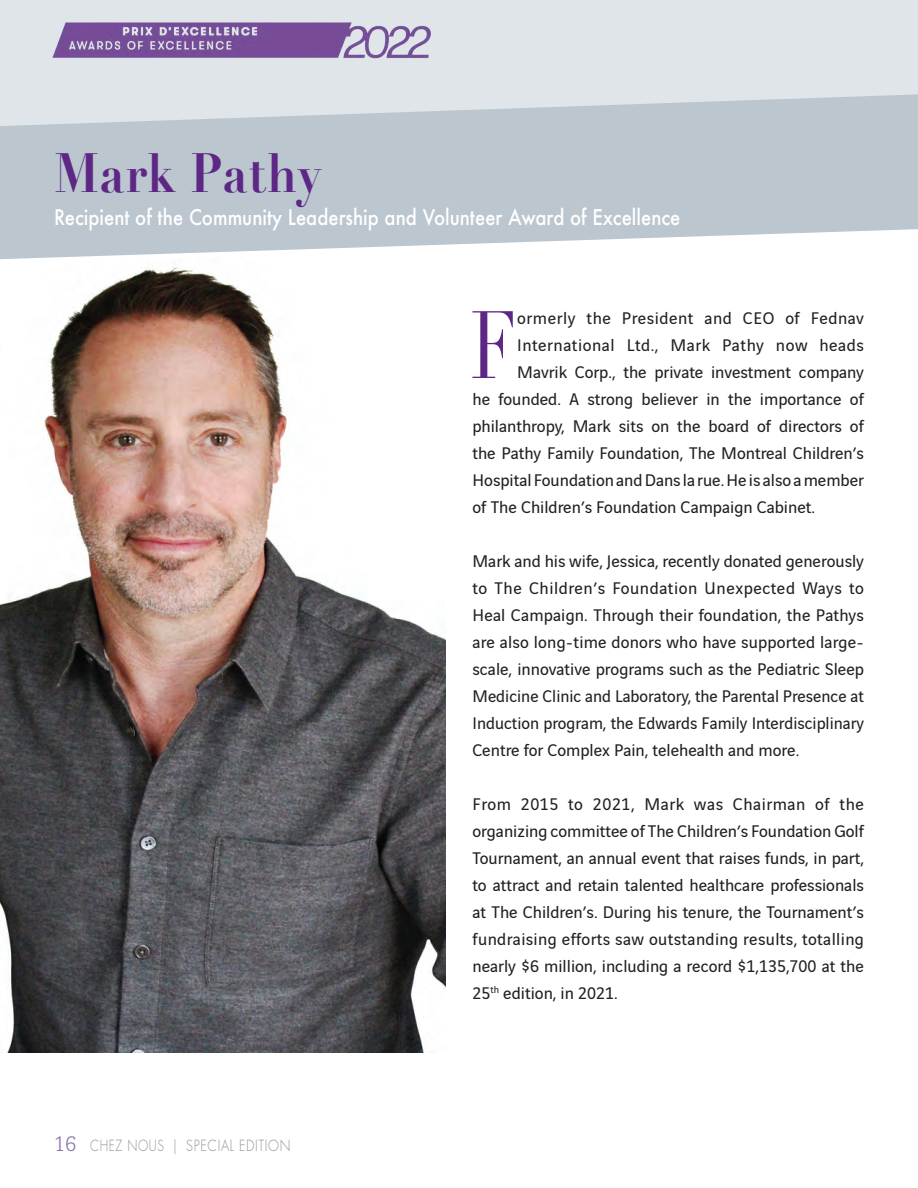
<style>
.page{position:relative;width:918px;height:1188px;background:#fff}
.page>*{position:absolute;margin:0;border:0;box-sizing:border-box;transform-origin:0 0}
.t1{font:93.9px "Didot";color:#5e2785;scale:.75 1}
.t2{font:700 54px "Didot";letter-spacing:.01em;color:#5e2785;scale:.9 1}
.t3{font:500 21px "Futura";color:#fff;scale:.88 1}
.t4{font:18px/27px "Vinci Sans";color:#231f20;text-align:justify}
.t5{font:18px "Vinci Sans";letter-spacing:.03em;color:#231f20}
.t6{font:300 15px "Futura Std";letter-spacing:.05em;color:#939598;scale:.8 1}
.s1{font-family:"Vinci Serif";font-size:22.5px;color:#8e70ab}
</style>
<div class="page">
<img style="left:0;top:259px;width:446px;height:794px">
<svg style="left:0;top:126px;width:918px;height:133px;background:#c2ccd3"></svg>
<svg style="left:0;top:0;width:918px;height:126px;background:#d9e0e5"></svg>
<img style="left:50px;top:22px;width:384px;height:41px">
<h2 class="t2" style="left:54px;top:139px;width:298px">Mark Pathy</h2>
<p class="t3" style="left:54px;top:203px;width:713px">Recipient of the Community Leadership and Volunteer Award of Excellence</p>
<p class="t6" style="left:54px;top:1137px;width:297px"><span class="s1">16</span> CHEZ NOUS | SPECIAL EDITION</p>
<h1 class="t1" style="left:470px;top:289px;width:64px">F</h1>
<p class="t5" style="left:517px;top:305px;width:348px">ormerly the President and CEO of Fednav</p>
<p class="t5" style="left:517px;top:332px;width:348px">International Ltd., Mark Pathy now heads</p>
<p class="t4" style="left:517px;top:357px;width:348px">Mavrik Corp., the private investment company</p>
<p class="t4" style="left:472px;top:384px;width:393px">he founded. A strong believer in the importance of</p>
<p class="t4" style="left:472px;top:411px;width:393px">philanthropy, Mark sits on the board of directors of</p>
<p class="t4" style="left:472px;top:438px;width:393px">the Pathy Family Foundation, The Montreal Children’s</p>
<p class="t4" style="left:472px;top:465px;width:393px">Hospital Foundation and Dans la rue. He is also a member</p>
<p class="t4" style="left:472px;top:492px;width:344px">of The Children’s Foundation Campaign Cabinet.</p>
<p class="t4" style="left:472px;top:546px;width:393px">Mark and his wife, Jessica, recently donated generously to The Children’s Foundation Unexpected Ways to Heal Campaign. Through their foundation, the Pathys are also long-time donors who have supported large&shy;scale, innovative programs such as the Pediatric Sleep Medicine Clinic and Laboratory, the Parental Presence at Induction program, the Edwards Family Interdisciplinary Centre for Complex Pain, telehealth and more.</p>
<p class="t4" style="left:472px;top:789px;width:393px">From 2015 to 2021, Mark was Chairman of the organizing committee of The Children’s Foundation Golf Tournament, an annual event that raises funds, in part, to attract and retain talented healthcare professionals at The Children’s. During his tenure, the Tournament’s fundraising efforts saw outstanding results, totalling nearly $6 million, including a record $1,135,700 at the 25<sup>th</sup> edition, in 2021.</p>
</div>
